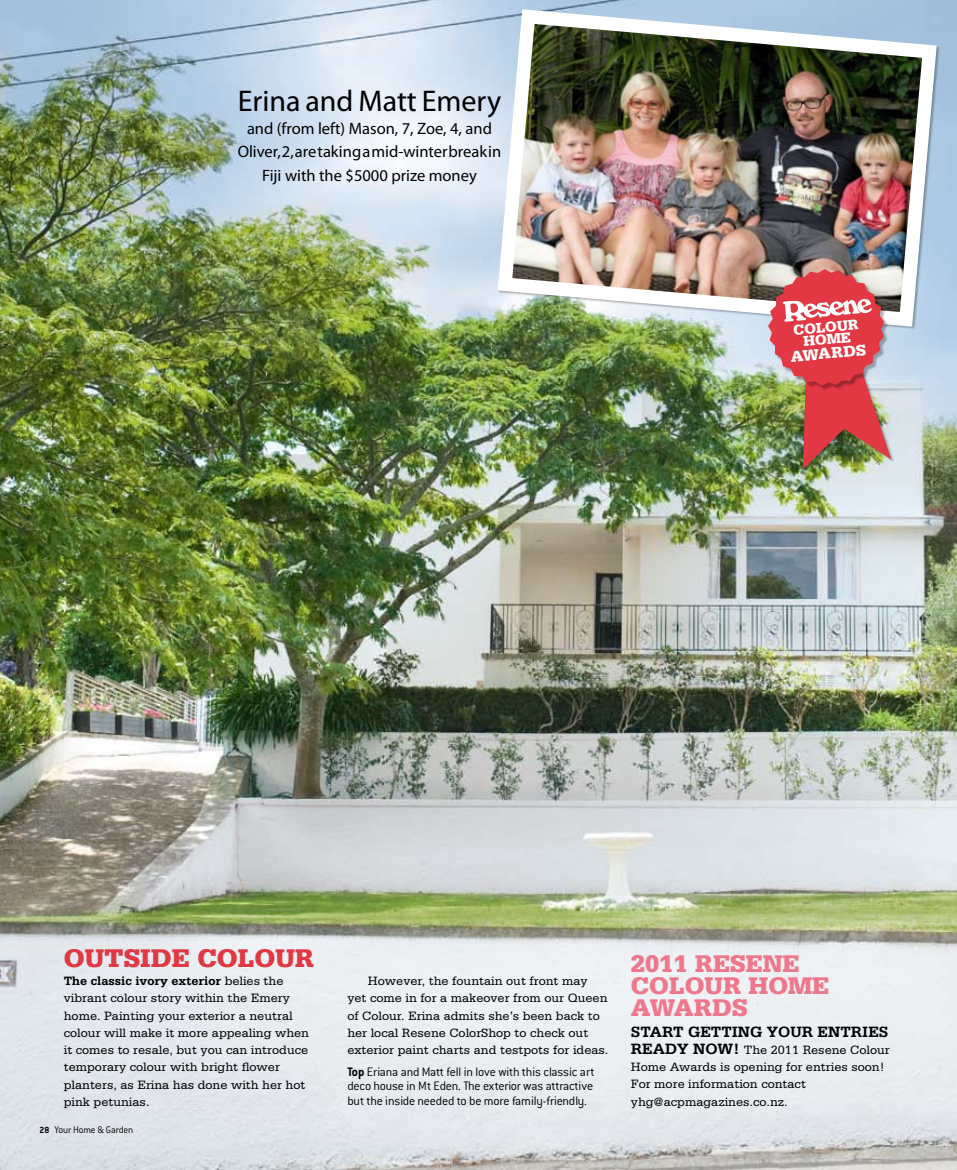
<style>
.page{position:relative;width:957px;height:1170px;background:#fff}
.page>*{position:absolute;margin:0;border:0;box-sizing:border-box;transform-origin:0 0}
.t1{font:30px "Myriad Pro";color:#000}
.t2{font:900 27px "Serifa";color:#e13843}
.t3{font:900 25.5px/21.6px "Serifa";color:#ef778c}
.t4{font:16.5px/23.2px "Myriad Pro";color:#000;text-align:center}
.t5{font:900 16.35px "Serifa";color:#fff}
.t6{font:700 15.75px "Serifa";color:#000}
.t7{font:900 15.15px/12.3px "Serifa";color:#fff;text-align:center}
.t8{font:300 13.5px/14.2px "Conduit ITC";letter-spacing:-.015em;color:#000;text-align:justify}
.t9{font:12.75px/17.2px "Serifa";color:#000}
.t10{font:300 10.5px "Conduit ITC";letter-spacing:-.015em;color:#000}
.s1{font-weight:700}
.s2{font-weight:700;font-size:15.75px}
.s3{font-weight:700;font-size:9.75px}
</style>
<div class="page">
<img style="left:0;top:0;width:957px;height:1169px">
<img style="left:490px;top:2px;width:454px;height:332px">
<div style="left:803px;top:336px;width:114px;height:154px;background:#000;opacity:.3"></div>
<div style="left:769px;top:270px;width:142px;height:142px;background:#000;opacity:.3"></div>
<img style="left:768px;top:269px;width:123px;height:200px">
<h1 class="t1" style="left:238px;top:82px;width:265px">Erina and Matt Emery</h1>
<p class="t4" style="left:238px;top:117px;width:265px">and (from left) Mason, 7, Zoe, 4, and<br>Oliver, 2, are taking a mid-winter break in<br>Fiji with the $5000 prize money</p>
<p class="t7" style="left:793px;top:323px;width:67px;rotate:-5deg">COLOUR<br>HOME</p>
<p class="t5" style="left:790px;top:347px;width:77px;rotate:-5deg">AWARDS</p>
<h2 class="t2" style="left:64px;top:942px;width:252px">OUTSIDE COLOUR</h2>
<h3 class="t3" style="left:631px;top:952px;width:200px">2011 RESENE<br>COLOUR HOME<br>AWARDS</h3>
<p class="t9" style="left:64px;top:972px;width:247px"><span class="s1">The classic ivory exterior</span> belies the vibrant colour story within the Emery home. Painting your exterior a neutral colour will make it more appealing when it comes to resale, but you can introduce temporary colour with bright flower planters, as Erina has done with her hot pink petunias.</p>
<p class="t9" style="left:347px;top:972px;width:263px;text-indent:21px">However, the fountain out front may yet come in for a makeover from our Queen of Colour. Erina admits she’s been back to her local Resene ColorShop to check out exterior paint charts and testpots for ideas.</p>
<p class="t6" style="left:631px;top:1022px;width:259px">START GETTING YOUR ENTRIES</p>
<p class="t9" style="left:631px;top:1041px;width:260px"><span class="s2">READY NOW!</span> The 2011 Resene Colour<br>Home Awards is opening for entries soon!<br>For more information contact yhg@acpmagazines.co.nz.</p>
<p class="t8" style="left:347px;top:1064px;width:249px"><span class="s1">Top</span> Eriana and Matt fell in love with this classic art deco house in Mt Eden. The exterior was attractive but the inside needed to be more family-friendly.</p>
<p class="t10" style="left:40px;top:1123px;width:95px"><span class="s3">28</span> Your Home &amp; Garden</p>
</div>
